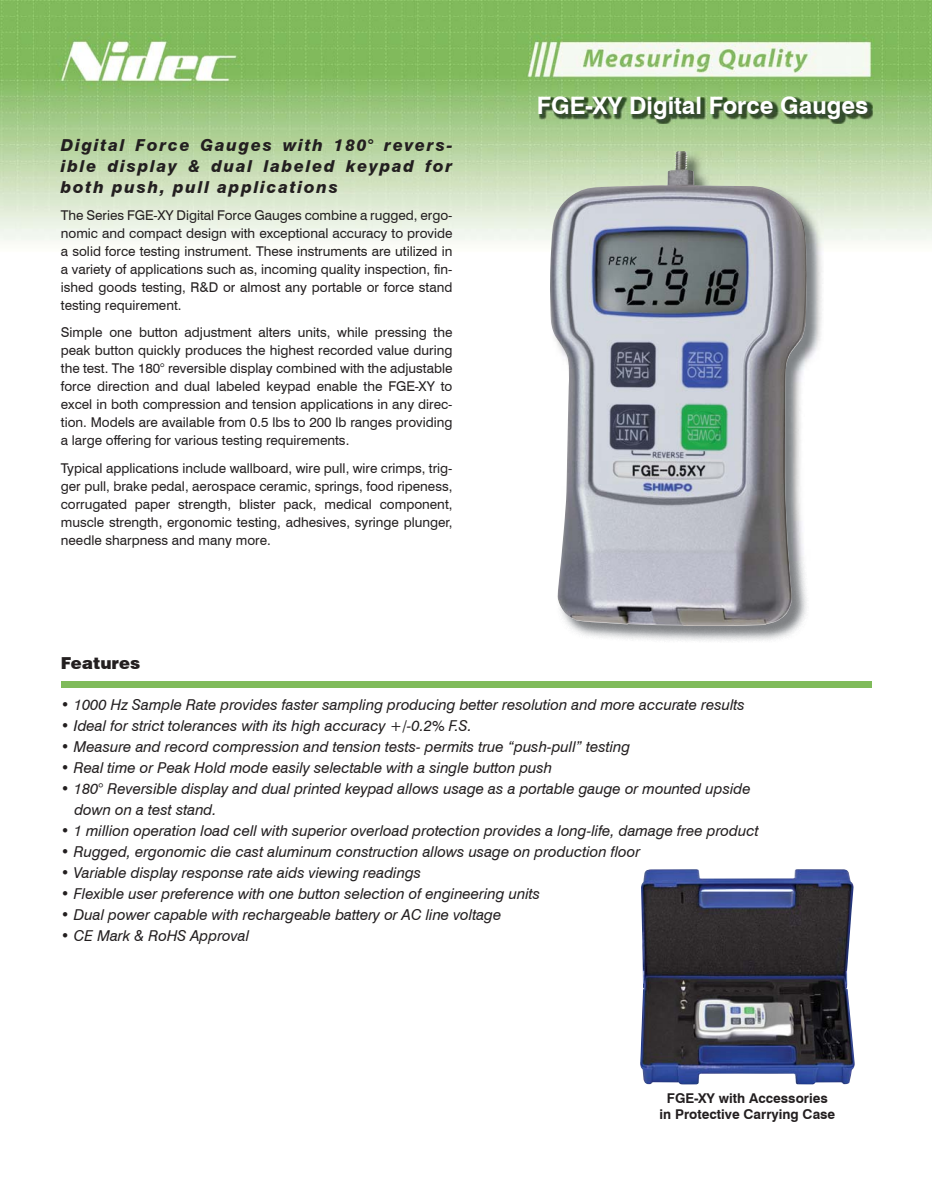
<style>
.page{position:relative;width:932px;height:1202px;background:#fff}
.page>*{position:absolute;margin:0;border:0;box-sizing:border-box;transform-origin:0 0}
.t1{font:700 24px "Swiss 721 BT";color:#fff}
.t2{font:italic 800 16.5px/21px "Swiss 721 BT";letter-spacing:.1em;color:#231f20;text-align:justify}
.t3{font:900 16.5px "Swiss 721 BT";color:#231f20}
.t4{font:italic 15px/21px "Swiss 721 BT";color:#231f20}
.t5{font:13.5px/18px "Swiss 721 BT";color:#231f20;text-align:justify}
.t6{font:700 13.5px/16.5px "Swiss 721 BT";color:#231f20;text-align:center}
</style>
<div class="page">
<img style="left:0;top:0;width:932px;height:243px">
<img style="left:539px;top:97px;width:333px;height:27px">
<div style="left:61px;top:681px;width:810px;height:6px;background:#7fbb5a"></div>
<img style="left:569px;top:151px;width:254px;height:490px">
<img style="left:550px;top:151px;width:256px;height:475px">
<img style="left:640px;top:869px;width:214px;height:215px">
<p class="t2" style="left:61px;top:135px;width:393px">Digital Force Gauges with 180° revers&shy;ible display &amp; dual labeled keypad for both push, pull applications</p>
<p class="t5" style="left:61px;top:206px;width:393px">The Series FGE-XY Digital Force Gauges combine a rugged, ergo&shy;nomic and compact design with exceptional accuracy to provide a solid force testing instrument. These instruments are utilized in a variety of applications such as, incoming quality inspection, fin&shy;ished goods testing, R&amp;D or almost any portable or force stand testing requirement.</p>
<p class="t5" style="left:61px;top:323px;width:393px">Simple one button adjustment alters units, while pressing the peak button quickly produces the highest recorded value during the test. The 180° reversible display combined with the adjustable force direction and dual labeled keypad enable the FGE-XY to excel in both compression and tension applications in any direc&shy;tion. Models are available from 0.5 lbs to 200 lb ranges providing a large offering for various testing requirements.</p>
<p class="t5" style="left:61px;top:458px;width:393px">Typical applications include wallboard, wire pull, wire crimps, trig&shy;ger pull, brake pedal, aerospace ceramic, springs, food ripeness, corrugated paper strength, blister pack, medical component, muscle strength, ergonomic testing, adhesives, syringe plunger, needle sharpness and many more.</p>
<p class="t3" style="left:61px;top:653px;width:81px">Features</p>
<h1 class="t1" style="left:537px;top:91px;width:333px">FGE-XY Digital Force Gauges</h1>
<p class="t4" style="left:61px;top:694px;width:685px">• 1000 Hz Sample Rate provides faster sampling producing better resolution and more accurate results</p>
<p class="t4" style="left:61px;top:715px;width:412px">• Ideal for strict tolerances with its high accuracy +/-0.2% F.S.</p>
<p class="t4" style="left:61px;top:736px;width:571px">• Measure and record compression and tension tests- permits true “push-pull” testing</p>
<p class="t4" style="left:61px;top:757px;width:493px">• Real time or Peak Hold mode easily selectable with a single button push</p>
<p class="t4" style="left:74px;top:778px;width:678px;text-indent:-14px">• 180° Reversible display and dual printed keypad allows usage as a portable gauge or mounted upside down on a test stand.</p>
<p class="t4" style="left:61px;top:820px;width:699px">• 1 million operation load cell with superior overload protection provides a long-life, damage free product</p>
<p class="t4" style="left:61px;top:841px;width:581px">• Rugged, ergonomic die cast aluminum construction allows usage on production floor</p>
<p class="t4" style="left:61px;top:862px;width:362px">• Variable display response rate aids viewing readings</p>
<p class="t4" style="left:61px;top:883px;width:481px">• Flexible user preference with one button selection of engineering units</p>
<p class="t4" style="left:61px;top:904px;width:442px">• Dual power capable with rechargeable battery or AC line voltage</p>
<p class="t4" style="left:61px;top:925px;width:190px">• CE Mark &amp; RoHS Approval</p>
<p class="t6" style="left:659px;top:1089px;width:177px">FGE-XY with Accessories in Protective Carrying Case</p>
</div>
